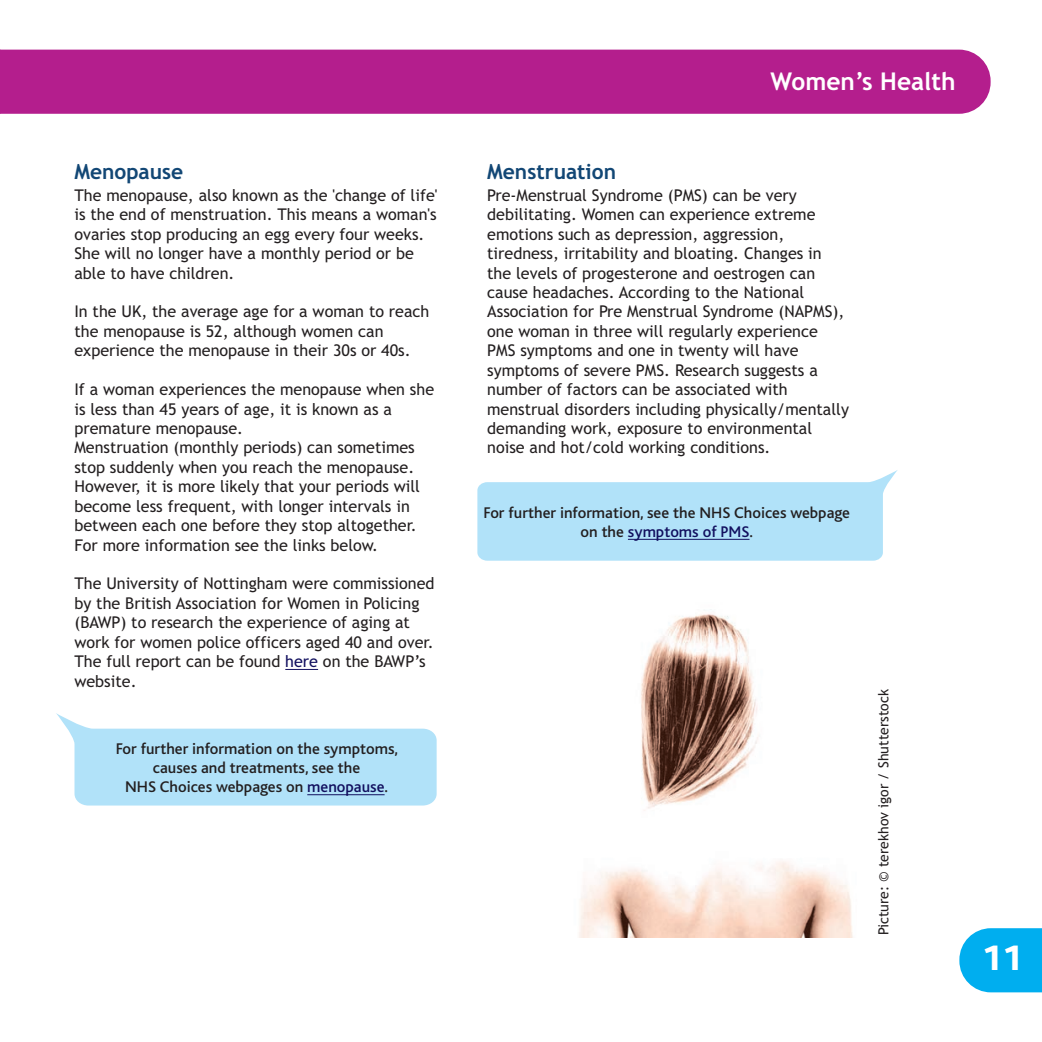
<style>
.page{position:relative;width:1042px;height:1042px;background:#fff}
.page>*{position:absolute;margin:0;border:0;box-sizing:border-box;transform-origin:0 0}
.t1{font:800 36.75px "Bliss";color:#fff}
.t2{font:700 24.5px "Trebuchet MS";color:#fff}
.t3{font:700 21px "Trebuchet MS";color:#124775}
.t4{font:16.1px/19.4px "Trebuchet MS";color:#231f20}
.t5{font:500 16.1px/19.4px "Bliss";color:#231f20;text-align:center}
.t6{font:14px "Trebuchet MS";color:#231f20}
.s1{color:#12105f}
</style>
<div class="page">
<svg style="left:959px;top:928px;width:83px;height:64px;background:#16b5f0"></svg>
<div style="left:1px;top:50px;width:989px;height:64px;background:#b41e8d"></div>
<svg style="left:0;top:50px;width:1px;height:64px"></svg>
<hr style="left:285px;top:669px;width:33px;height:1px;background:#12105f">
<img style="left:579px;top:614px;width:274px;height:323px">
<svg style="left:477px;top:470px;width:421px;height:91px"></svg>
<hr style="left:628px;top:539px;width:121px;height:1px;background:#12105f">
<svg style="left:56px;top:713px;width:381px;height:92px"></svg>
<hr style="left:307px;top:794px;width:78px;height:1px;background:#12105f">
<h3 class="t3" style="left:74px;top:160px;width:110px">Menopause</h3>
<p class="t4" style="left:74px;top:186px;width:364px">The menopause, also known as the 'change of life' is the end of menstruation. This means a woman's ovaries stop producing an egg every four weeks.<br>She will no longer have a monthly period or be able to have children.</p>
<p class="t4" style="left:74px;top:302px;width:356px">In the UK, the average age for a woman to reach the menopause is 52, although women can experience the menopause in their 30s or 40s.</p>
<p class="t4" style="left:74px;top:380px;width:361px">If a woman experiences the menopause when she is less than 45 years of age, it is known as a premature menopause.<br>Menstruation (monthly periods) can sometimes stop suddenly when you reach the menopause.<br>However, it is more likely that your periods will become less frequent, with longer intervals in between each one before they stop altogether.<br>For more information see the links below.</p>
<p class="t4" style="left:74px;top:574px;width:362px">The University of Nottingham were commissioned by the British Association for Women in Policing (BAWP) to research the experience of aging at work for women police officers aged 40 and over.<br>The full report can be found <span class="s1">here</span> on the BAWP’s website.</p>
<p class="t5" style="left:116px;top:740px;width:284px">For further information on the symptoms, causes and treatments, see the<br>NHS Choices webpages on <span class="s1">menopause</span>.</p>
<h2 class="t2" style="left:770px;top:67px;width:187px">Women’s Health</h2>
<h3 class="t3" style="left:487px;top:160px;width:130px">Menstruation</h3>
<p class="t4" style="left:487px;top:186px;width:363px">Pre-Menstrual Syndrome (PMS) can be very debilitating. Women can experience extreme emotions such as depression, aggression, tiredness, irritability and bloating. Changes in the levels of progesterone and oestrogen can cause headaches. According to the National Association for Pre Menstrual Syndrome (NAPMS), one woman in three will regularly experience PMS symptoms and one in twenty will have symptoms of severe PMS. Research suggests a number of factors can be associated with menstrual disorders including physically/mentally demanding work, exposure to environmental noise and hot/cold working conditions.</p>
<p class="t5" style="left:483px;top:504px;width:368px">For further information, see the NHS Choices webpage on the <span class="s1">symptoms of PMS</span>.</p>
<p class="t6" style="left:875px;top:935px;width:248px;rotate:-90deg">Picture: © terekhov igor / Shutterstock</p>
<h1 class="t1" style="left:981px;top:946px;width:43px">11</h1>
</div>
